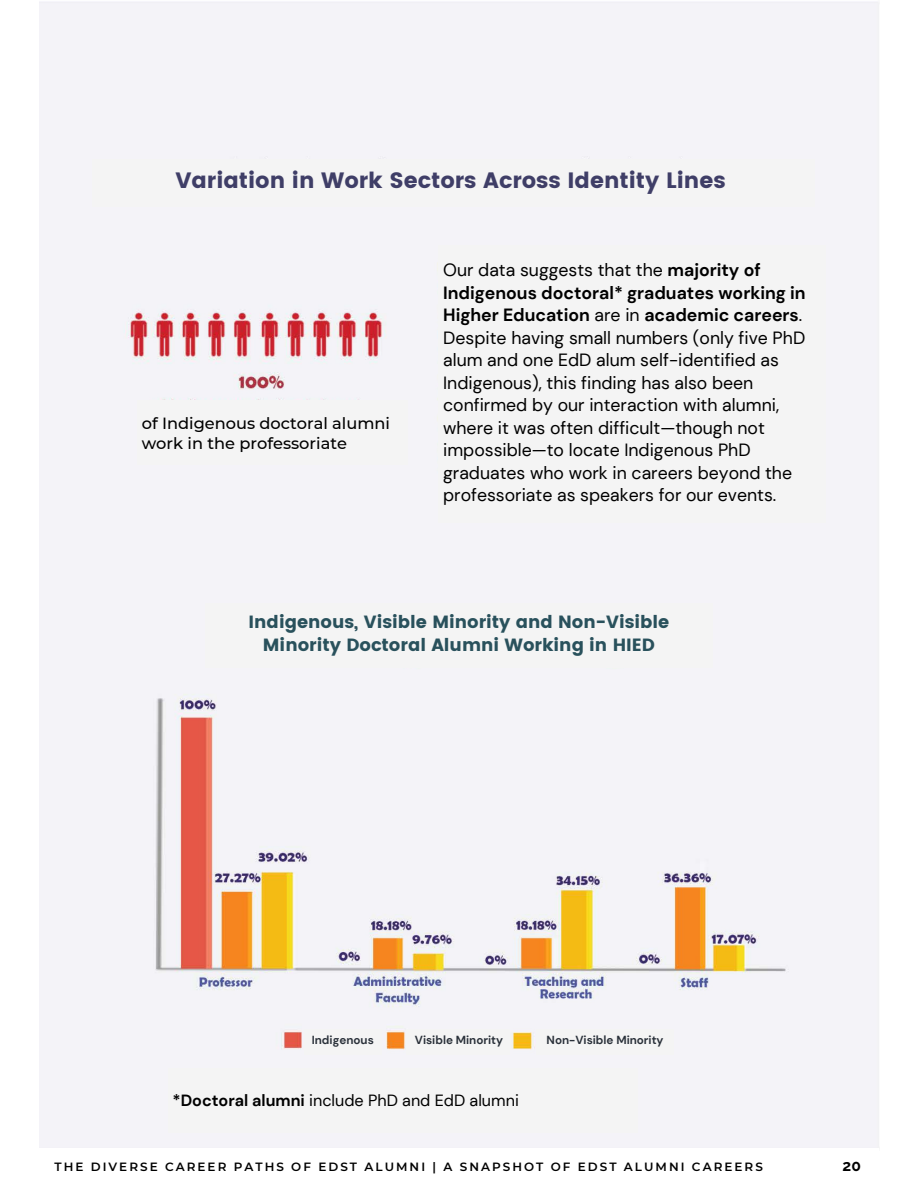
<style>
.page{position:relative;width:918px;height:1188px;background:#fff}
.page>*{position:absolute;margin:0;border:0;box-sizing:border-box;transform-origin:0 0}
.t1{font:22.2px "Poppins";color:#3f3e67}
.t2{font:17.7px/22.5px "DM Sans";color:#000}
.t3{font:17.7px/22.5px "Poppins";color:#29515c;text-align:center}
.t4{font:500 16.2px/20.2px "Montserrat";color:#000}
.t5{font:16.2px "DM Sans";color:#000}
.t6{font:700 15.6px "Raleway";color:#000}
.t7{font:600 12px "Montserrat";letter-spacing:.17em;color:#000}
.t8{font:700 11.7px "DM Sans";color:#293039}
.s1{font-weight:700}
</style>
<div class="page">
<div style="left:39px;top:2px;width:840px;height:1146px;background:#f4f3f8"></div>
<div style="left:439px;top:245px;width:387px;height:278px;background:#f4f4f4"></div>
<div style="left:137px;top:400px;width:271px;height:64px;background:#f4f4f4"></div>
<div style="left:92px;top:159px;width:723px;height:47px;background:#f4f4f4"></div>
<div style="left:304px;top:1029px;width:77px;height:26px;background:#f4f4f4"></div>
<div style="left:406px;top:1029px;width:104px;height:26px;background:#f4f4f4"></div>
<div style="left:536px;top:1029px;width:138px;height:26px;background:#f4f4f4"></div>
<div style="left:205px;top:604px;width:507px;height:63px;background:#f4f4f4"></div>
<div style="left:168px;top:1068px;width:469px;height:65px;background:#f4f4f4"></div>
<p class="t1" style="left:175px;top:168px;width:552px">Variation in Work Sectors Across Identity Lines</p>
<p class="t4" style="left:142px;top:413px;width:250px">of Indigenous doctoral alumni work in the professoriate</p>
<p class="t2" style="left:443px;top:259px;width:364px">Our data suggests that the <span class="s1">majority of Indigenous doctoral* graduates working in Higher Education</span> are in <span class="s1">academic careers</span>.<br>Despite having small numbers (only five PhD alum and one EdD alum self-identified as Indigenous), this finding has also been confirmed by our interaction with alumni, where it was often difficult—though not impossible—to locate Indigenous PhD graduates who work in careers beyond the professoriate as speakers for our events.</p>
<p class="t3" style="left:249px;top:611px;width:422px">Indigenous, Visible Minority and Non-Visible<br>Minority Doctoral Alumni Working in HIED</p>
<p class="t8" style="left:312px;top:1033px;width:64px">Indigenous</p>
<p class="t8" style="left:415px;top:1033px;width:90px">Visible Minority</p>
<p class="t8" style="left:547px;top:1033px;width:119px">Non-Visible Minority</p>
<p class="t5" style="left:173px;top:1090px;width:348px"><span class="s1">*Doctoral alumni</span> include PhD and EdD alumni</p>
<p class="t7" style="left:54px;top:1159px;width:710px">THE DIVERSE CAREER PATHS OF EDST ALUMNI | A SNAPSHOT OF EDST ALUMNI CAREERS</p>
<p class="t6" style="left:843px;top:1156px;width:20px">20</p>
</div>
